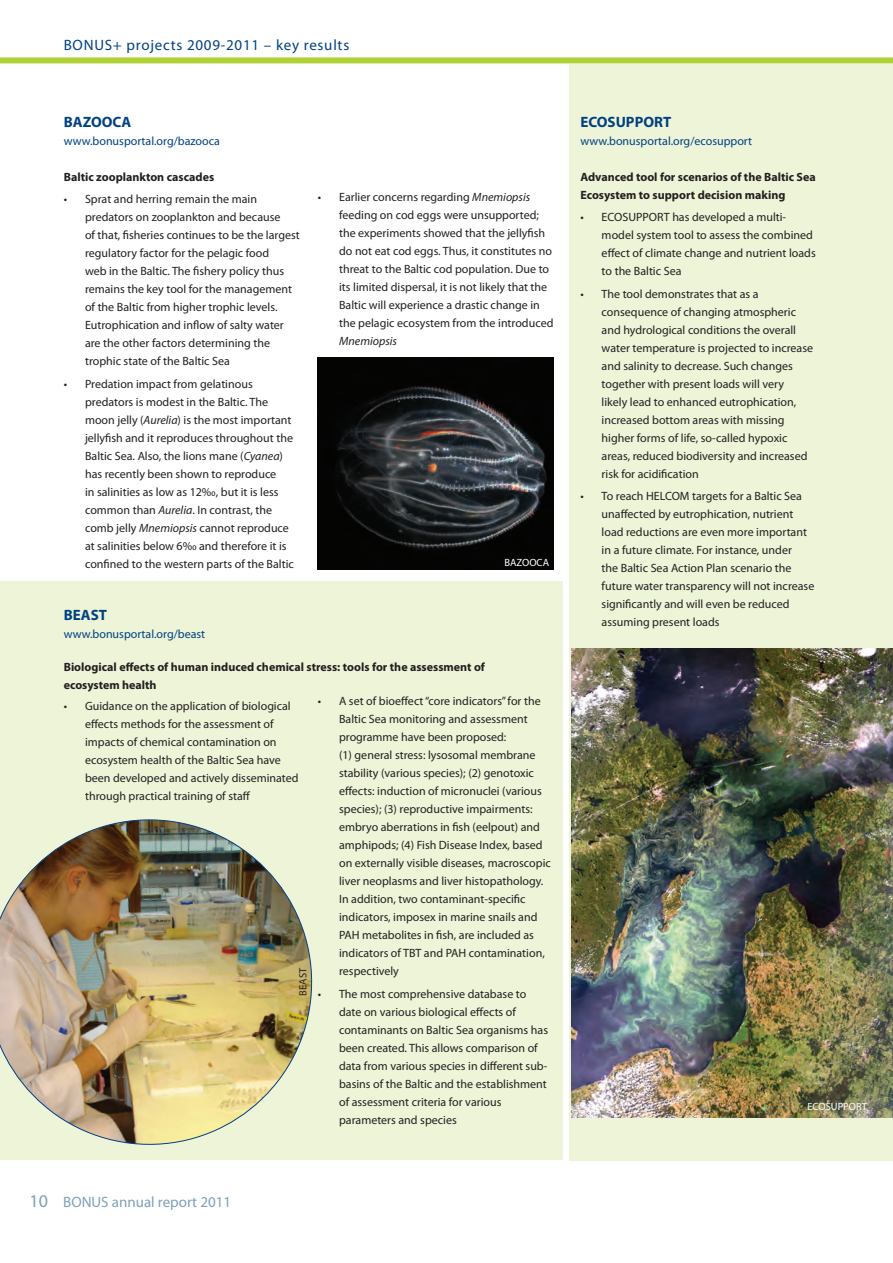
<style>
.page{position:relative;width:893px;height:1263px;background:#fff}
.page>*{position:absolute;margin:0;border:0;box-sizing:border-box;transform-origin:0 0}
.leipiksen_otsikko{font:15px "Myriad Pro";letter-spacing:.05em;color:#014182}
.t1{font:15px "Myriad Pro";color:#7ea1b7}
.otsikko_valk{font:700 15px "Myriad Pro";color:#014182}
.leipis_pallot{font:12px/18px "Myriad Pro";color:#231f20}
.Leipis{font:700 12px/18px "Myriad Pro";color:#231f20}
.Leipis-2{font:12px "Myriad Pro";color:#014182}
.kuva_krediitit{font:10.5px "Myriad Pro";color:#fff}
.kuva_krediitit-2{font:10.5px "Myriad Pro";color:#231f20}
.s1{font-style:italic}
.s2{font-size:18px}
</style>
<div class="page">
<div style="left:570px;top:61px;width:323px;height:1100px;background:#edf4d7"></div>
<div style="left:0;top:581px;width:562px;height:579px;background:#edf4d7"></div>
<div style="left:0;top:0;width:893px;height:64px;background:#fff"></div>
<img style="left:318px;top:357px;width:236px;height:213px">
<img style="left:572px;top:648px;width:321px;height:470px">
<img style="left:0;top:819px;width:313px;height:326px">
<div style="left:0;top:57px;width:893px;height:6px;background:#b0d136"></div>
<p class="leipiksen_otsikko" style="left:64px;top:35px;width:287px">BONUS+ projects 2009-2011 – key results</p>
<p class="otsikko_valk" style="left:64px;top:112px;width:69px">BAZOOCA</p>
<p class="Leipis-2" style="left:64px;top:134px;width:158px">www.bonusportal.org/bazooca</p>
<p class="Leipis" style="left:64px;top:168px;width:152px">Baltic zooplankton cascades</p>
<p class="leipis_pallot" style="left:85px;top:190px;width:216px;text-indent:-21px">• Sprat and herring remain the main predators on zooplankton and because<br>of that, fisheries continues to be the largest regulatory factor for the pelagic food<br>web in the Baltic. The fishery policy thus remains the key tool for the management of the Baltic from higher trophic levels.<br>Eutrophication and inflow of salty water are the other factors determining the trophic state of the Baltic Sea</p>
<p class="leipis_pallot" style="left:85px;top:374px;width:210px;text-indent:-21px">• Predation impact from gelatinous predators is modest in the Baltic. The moon jelly (<span class="s1">Aurelia</span>) is the most important jellyfish and it reproduces throughout the Baltic Sea. Also, the lions mane (<span class="s1">Cyanea</span>) has recently been shown to reproduce<br>in salinities as low as 12‰, but it is less common than <span class="s1">Aurelia</span>. In contrast, the comb jelly <span class="s1">Mnemiopsis</span> cannot reproduce at salinities below 6‰ and therefore it is confined to the western parts of the Baltic</p>
<p class="otsikko_valk" style="left:64px;top:606px;width:45px">BEAST</p>
<p class="Leipis-2" style="left:64px;top:627px;width:143px">www.bonusportal.org/beast</p>
<p class="leipis_pallot" style="left:339px;top:188px;width:216px;text-indent:-21px">• Earlier concerns regarding <span class="s1">Mnemiopsis </span>feeding on cod eggs were unsupported; the experiments showed that the jellyfish do not eat cod eggs. Thus, it constitutes no threat to the Baltic cod population. Due to its limited dispersal, it is not likely that the Baltic will experience a drastic change in the pelagic ecosystem from the introduced <span class="s1">Mnemiopsis</span></p>
<p class="kuva_krediitit" style="left:504px;top:556px;width:46px">BAZOOCA</p>
<p class="Leipis" style="left:64px;top:658px;width:423px">Biological effects of human induced chemical stress: tools for the assessment of ecosystem health</p>
<p class="leipis_pallot" style="left:85px;top:697px;width:215px;text-indent:-21px">• Guidance on the application of biological effects methods for the assessment of impacts of chemical contamination on ecosystem health of the Baltic Sea have been developed and actively disseminated through practical training of staff</p>
<p class="kuva_krediitit-2" style="left:297px;top:995px;width:29px;rotate:-90deg">BEAST</p>
<p class="leipis_pallot" style="left:339px;top:692px;width:213px;text-indent:-21px">• A set of bioeffect “core indicators” for the Baltic Sea monitoring and assessment programme have been proposed:<br>(1) general stress: lysosomal membrane stability (various species); (2) genotoxic effects: induction of micronuclei (various species); (3) reproductive impairments: embryo aberrations in fish (eelpout) and amphipods; (4) Fish Disease Index, based on externally visible diseases, macroscopic liver neoplasms and liver histopathology.<br>In addition, two contaminant-specific indicators, imposex in marine snails and PAH metabolites in fish, are included as indicators of TBT and PAH contamination, respectively</p>
<p class="leipis_pallot" style="left:339px;top:984px;width:210px;text-indent:-21px">• The most comprehensive database to date on various biological effects of contaminants on Baltic Sea organisms has been created. This allows comparison of data from various species in different sub&shy;basins of the Baltic and the establishment of assessment criteria for various parameters and species</p>
<p class="t1" style="left:30px;top:1193px;width:203px"><span class="s2">10</span> BONUS annual report 2011</p>
<p class="otsikko_valk" style="left:580px;top:112px;width:92px">ECOSUPPORT</p>
<p class="Leipis-2" style="left:580px;top:134px;width:173px">www.bonusportal.org/ecosupport</p>
<p class="Leipis" style="left:580px;top:168px;width:237px">Advanced tool for scenarios of the Baltic Sea<br>Ecosystem to support decision making</p>
<p class="leipis_pallot" style="left:602px;top:208px;width:216px;text-indent:-21px">• ECOSUPPORT has developed a multi&shy;model system tool to assess the combined effect of climate change and nutrient loads to the Baltic Sea</p>
<p class="leipis_pallot" style="left:602px;top:284px;width:213px;text-indent:-21px">• The tool demonstrates that as a consequence of changing atmospheric and hydrological conditions the overall water temperature is projected to increase and salinity to decrease. Such changes together with present loads will very<br>likely lead to enhanced eutrophication, increased bottom areas with missing higher forms of life, so-called hypoxic areas, reduced biodiversity and increased risk for acidification</p>
<p class="leipis_pallot" style="left:602px;top:487px;width:214px;text-indent:-21px">• To reach HELCOM targets for a Baltic Sea unaffected by eutrophication, nutrient load reductions are even more important in a future climate. For instance, under<br>the Baltic Sea Action Plan scenario the future water transparency will not increase significantly and will even be reduced assuming present loads</p>
<p class="kuva_krediitit" style="left:807px;top:1100px;width:61px">ECOSUPPORT</p>
</div>
